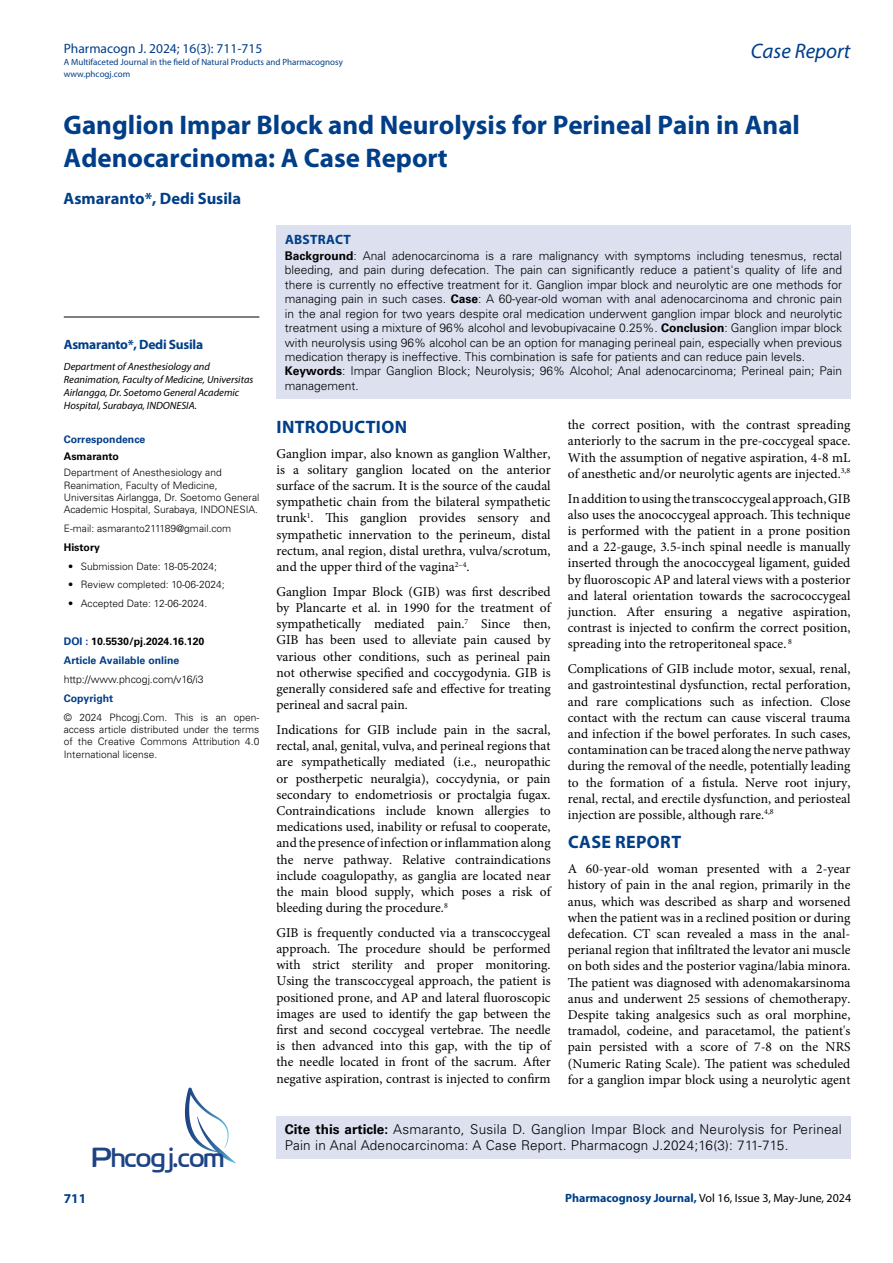
<style>
.page{position:relative;width:893px;height:1263px;background:#fff}
.page>*{position:absolute;margin:0;border:0;box-sizing:border-box;transform-origin:0 0}
.t1{font:27.6px "Cloud World";color:#1e4384}
.t2{font:700 27px/33px "Myriad Pro";color:#003e88}
.t3{font:italic 21px "Myriad Pro";color:#003e88}
.t4{font:700 18px "Myriad Pro";letter-spacing:.02em;color:#003e88}
.t5{font:700 16.5px "Myriad Pro";color:#003e88}
.t6{font:13.5px/16.2px "Minion Pro";color:#000;text-align:justify}
.t7{font:300 13.5px/16.2px "Univers LT Std";letter-spacing:.02em;color:#000}
.t8{font:13.5px "Myriad Pro";color:#003e88}
.t9{font:700 13.5px "Myriad Pro";letter-spacing:-.02em;color:#003e88}
.t10{font:700 13.5px "Myriad Pro";letter-spacing:.02em;color:#003e88}
.t11{font:300 12px/14.4px "Univers LT Std";color:#000}
.t12{font:12px "Myriad Pro";color:#000}
.t13{font:italic 10.5px/12.9px "Myriad Pro";color:#000}
.t14{font:700 10.5px/18.9px "Univers LT Std";color:#003e88}
.t15{font:300 10.5px "Univers LT Std";color:#000}
.t16{font:700 10.5px "Univers LT Std";color:#000}
.t17{font:300 10.2px/12.3px "Univers LT Std";color:#000}
.t18{font:9px/12px "Myriad Pro";color:#003e88}
.s1{color:#000}
.s2{font-weight:700}
.s3{font-weight:700;color:#003e88}
</style>
<div class="page">
<div style="left:276px;top:1115px;width:574px;height:43px;background:#dde0ef"></div>
<svg style="left:185px;top:1087px;width:51px;height:76px"></svg>
<div style="left:276px;top:225px;width:575px;height:173px;background:#dde0ef"></div>
<hr style="left:64px;top:317px;width:195px;height:1px;background:#000">
<p class="t8" style="left:64px;top:40px;width:200px">Pharmacogn J. 2024; 16(3): 711-715</p>
<p class="t18" style="left:64px;top:55px;width:281px">A Multifaceted Journal in the field of Natural Products and Pharmacognosy www.phcogj.com</p>
<h3 class="t3" style="left:751px;top:38px;width:101px">Case Report</h3>
<h2 class="t2" style="left:64px;top:108px;width:738px">Ganglion Impar Block and Neurolysis for Perineal Pain in Anal<br>Adenocarcinoma: A Case Report</h2>
<p class="t5" style="left:64px;top:187px;width:179px">Asmaranto*, Dedi Susila</p>
<p class="t9" style="left:64px;top:335px;width:141px">Asmaranto*, Dedi Susila</p>
<p class="t13" style="left:64px;top:360px;width:191px">Department of Anesthesiology and Reanimation, Faculty of Medicine, Universitas Airlangga, Dr. Soetomo General Academic Hospital, Surabaya, INDONESIA.</p>
<p class="t14" style="left:64px;top:430px;width:83px">Correspondence</p>
<p class="t16" style="left:64px;top:450px;width:56px">Asmaranto</p>
<p class="t17" style="left:64px;top:466px;width:197px">Department of Anesthesiology and Reanimation, Faculty of Medicine, Universitas Airlangga, Dr. Soetomo General Academic Hospital, Surabaya, INDONESIA.</p>
<p class="t17" style="left:64px;top:522px;width:169px">E-mail: asmaranto211189@gmail.com</p>
<p class="t16" style="left:64px;top:541px;width:38px">History</p>
<p class="t17" style="left:68px;top:560px;width:151px">• Submission Date: 18-05-2024;</p>
<p class="t17" style="left:68px;top:578px;width:158px">• Review completed: 10-06-2024;</p>
<p class="t17" style="left:68px;top:597px;width:141px">• Accepted Date: 12-06-2024.</p>
<p class="t14" style="left:64px;top:632px;width:142px">DOI : <span class="s1">10.5530/pj.2024.16.120<br></span>Article Available online</p>
<p class="t15" style="left:64px;top:673px;width:141px">http://www.phcogj.com/v16/i3</p>
<p class="t14" style="left:64px;top:689px;width:51px">Copyright</p>
<p class="t17" style="left:64px;top:711px;width:197px;text-align:justify">© 2024 Phcogj.Com. This is an open&shy;access article distributed under the terms of the Creative Commons Attribution 4.0<br>International license.</p>
<p class="t9" style="left:64px;top:1190px;width:24px">711</p>
<h1 class="t1" style="left:92px;top:1136px;width:134px">Phcogj.com</h1>
<p class="t10" style="left:285px;top:230px;width:67px">ABSTRACT</p>
<p class="t11" style="left:285px;top:249px;width:559px"><span class="s2">Background</span>: Anal adenocarcinoma is a rare malignancy with symptoms including tenesmus, rectal bleeding, and pain during defecation. The pain can significantly reduce a patient's quality of life and there is currently no effective treatment for it. Ganglion impar block and neurolytic are one methods for managing pain in such cases. <span class="s2">Case</span>: A 60-year-old woman with anal adenocarcinoma and chronic pain in the anal region for two years despite oral medication underwent ganglion impar block and neurolytic treatment using a mixture of 96% alcohol and levobupivacaine 0.25%. <span class="s2">Conclusion</span>: Ganglion impar block with neurolysis using 96% alcohol can be an option for managing perineal pain, especially when previous medication therapy is ineffective. This combination is safe for patients and can reduce pain levels.<br><span class="s2">Keywords</span>: Impar Ganglion Block; Neurolysis; 96% Alcohol; Anal adenocarcinoma; Perineal pain; Pain management.</p>
<h3 class="t4" style="left:277px;top:415px;width:132px">INTRODUCTION</h3>
<p class="t6" style="left:276px;top:445px;width:276px">Ganglion impar, also known as ganglion Walther, is a solitary ganglion located on the anterior surface of the sacrum. It is the source of the caudal sympathetic chain from the bilateral sympathetic trunk<sup>1</sup>. This ganglion provides sensory and sympathetic innervation to the perineum, distal rectum, anal region, distal urethra, vulva/scrotum, and the upper third of the vagina<sup>2–4</sup>.</p>
<p class="t6" style="left:276px;top:583px;width:276px">Ganglion Impar Block (GIB) was first described by Plancarte et al. in 1990 for the treatment of sympathetically mediated pain.<sup>7</sup> Since then, GIB has been used to alleviate pain caused by various other conditions, such as perineal pain not otherwise specified and coccygodynia. GIB is generally considered safe and effective for treating perineal and sacral pain.</p>
<p class="t6" style="left:276px;top:721px;width:276px">Indications for GIB include pain in the sacral, rectal, anal, genital, vulva, and perineal regions that are sympathetically mediated (i.e., neuropathic or postherpetic neuralgia), coccydynia, or pain secondary to endometriosis or proctalgia fugax.<br>Contraindications include known allergies to medications used, inability or refusal to cooperate, and the presence of infection or inflammation along the nerve pathway. Relative contraindications include coagulopathy, as ganglia are located near the main blood supply, which poses a risk of bleeding during the procedure.<sup>8</sup></p>
<p class="t6" style="left:276px;top:924px;width:276px">GIB is frequently conducted via a transcoccygeal approach. The procedure should be performed with strict sterility and proper monitoring.<br>Using the transcoccygeal approach, the patient is positioned prone, and AP and lateral fluoroscopic images are used to identify the gap between the first and second coccygeal vertebrae. The needle is then advanced into this gap, with the tip of the needle located in front of the sacrum. After negative aspiration, contrast is injected to confirm</p>
<p class="t6" style="left:568px;top:417px;width:284px">the correct position, with the contrast spreading anteriorly to the sacrum in the pre-coccygeal space.<br>With the assumption of negative aspiration, 4-8 mL of anesthetic and/or neurolytic agents are injected.<sup>3,8</sup></p>
<p class="t6" style="left:568px;top:490px;width:284px">In addition to using the transcoccygeal approach, GIB also uses the anococcygeal approach. This technique is performed with the patient in a prone position and a 22-gauge, 3.5-inch spinal needle is manually inserted through the anococcygeal ligament, guided by fluoroscopic AP and lateral views with a posterior and lateral orientation towards the sacrococcygeal junction. After ensuring a negative aspiration, contrast is injected to confirm the correct position, spreading into the retroperitoneal space. <sup>8</sup></p>
<p class="t6" style="left:568px;top:661px;width:284px">Complications of GIB include motor, sexual, renal, and gastrointestinal dysfunction, rectal perforation, and rare complications such as infection. Close contact with the rectum can cause visceral trauma and infection if the bowel perforates. In such cases, contamination can be traced along the nerve pathway during the removal of the needle, potentially leading to the formation of a fistula. Nerve root injury, renal, rectal, and erectile dysfunction, and periosteal injection are possible, although rare.<sup>4,8</sup></p>
<h3 class="t4" style="left:568px;top:831px;width:115px">CASE REPORT</h3>
<p class="t6" style="left:568px;top:861px;width:284px">A 60-year-old woman presented with a 2-year history of pain in the anal region, primarily in the anus, which was described as sharp and worsened when the patient was in a reclined position or during defecation. CT scan revealed a mass in the anal&shy;perianal region that infiltrated the levator ani muscle on both sides and the posterior vagina/labia minora.<br>The patient was diagnosed with adenomakarsinoma anus and underwent 25 sessions of chemotherapy.<br>Despite taking analgesics such as oral morphine, tramadol, codeine, and paracetamol, the patient's pain persisted with a score of 7-8 on the NRS (Numeric Rating Scale). The patient was scheduled for a ganglion impar block using a neurolytic agent</p>
<p class="t7" style="left:285px;top:1121px;width:559px"><span class="s2">Cite this article:</span> Asmaranto, Susila D. Ganglion Impar Block and Neurolysis for Perineal<br>Pain in Anal Adenocarcinoma: A Case Report. Pharmacogn J.2024;16(3): 711-715.</p>
<p class="t12" style="left:565px;top:1190px;width:288px"><span class="s3">Pharmacognosy Journal,</span> Vol 16, Issue 3, May-June, 2024</p>
</div>
